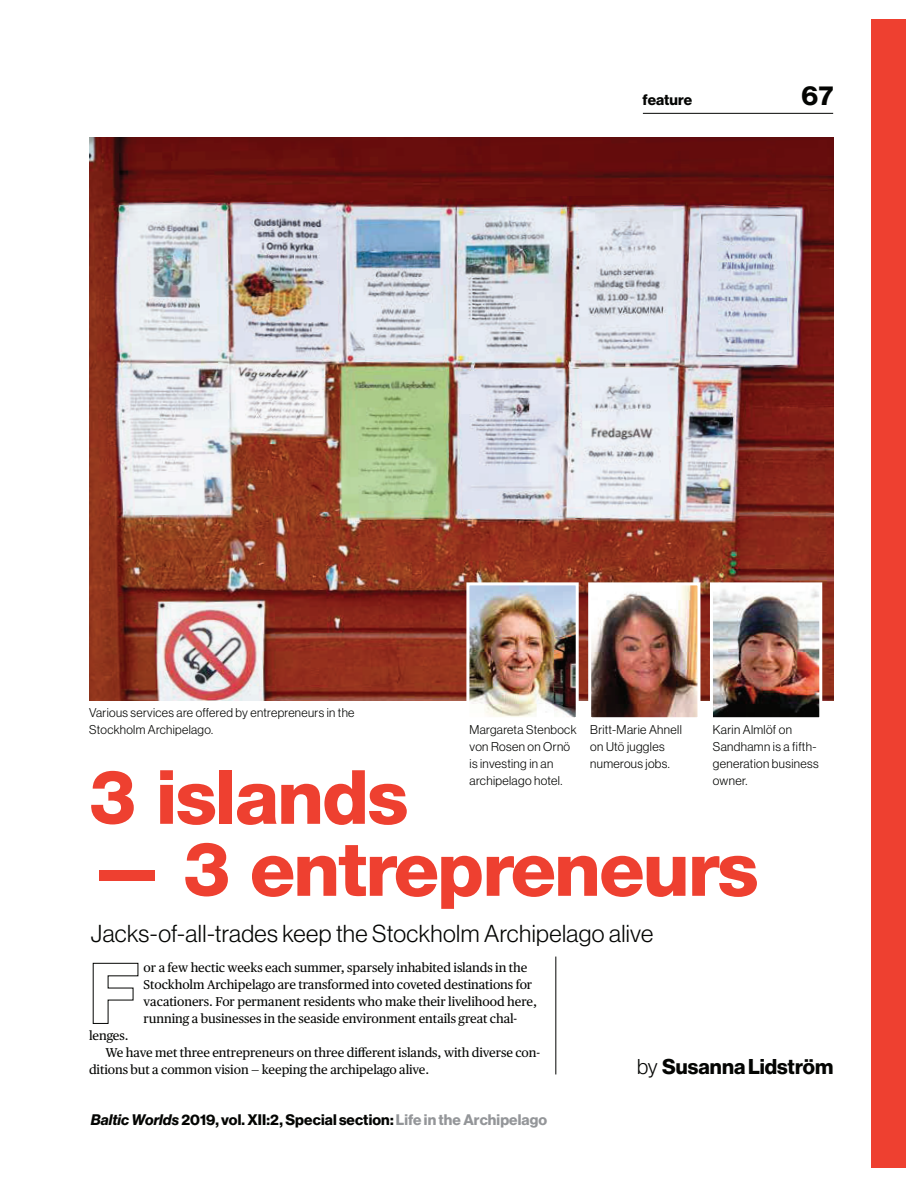
<style>
.page{position:relative;width:918px;height:1188px;background:#fff}
.page>*{position:absolute;margin:0;border:0;box-sizing:border-box;transform-origin:0 0}
.t1{font:800 75px "Helvetica Neue LT Pro";letter-spacing:-.03em;color:#ee4030}
.t2{font:27px "N Haas Grotesk DS Pro 75 Bd";color:#040503}
.t3{font:24px "N Haas Grotesk DS Pro 45 Lt";letter-spacing:.02em;color:#040503}
.t4{font:21px "N Haas Grotesk DS Pro 75 Bd";letter-spacing:.005em;color:#040503}
.t5{font:15px "N Haas Grotesk DS Pro 75 Bd";letter-spacing:.01em;color:#040503}
.t6{font:12.75px/17px "Publico Text";letter-spacing:-.005em;color:#040503}
.t7{font:12.45px/17px "N Haas Grotesk DS Pro 45 Lt";letter-spacing:.025em;color:#040503}
.s1{font-family:"N Haas Grotesk DS Pro 45 Lt"}
.s2{font-family:"N Haas Grotesk DS Pro 76 Bd It"}
.s3{color:#949699}
</style>
<div class="page">
<hr style="left:643px;top:113px;width:190px;height:1px;background:#040503">
<div style="left:871px;top:20px;width:34px;height:1148px;background:#ee4030"></div>
<hr style="left:556px;top:957px;width:1px;height:117px;background:#040503">
<svg style="left:92px;top:963px;width:47px;height:61px"></svg>
<img style="left:89px;top:138px;width:745px;height:562px">
<img style="left:465px;top:581px;width:115px;height:137px">
<img style="left:587px;top:581px;width:115px;height:137px">
<img style="left:708px;top:581px;width:116px;height:137px">
<p class="t5" style="left:643px;top:94px;width:51px">feature</p>
<h2 class="t2" style="left:801px;top:86px;width:34px">67</h2>
<p class="t7" style="left:89px;top:705px;width:267px">Various services are offered by entrepreneurs in the<br>Stockholm Archipelago.</p>
<p class="t7" style="left:470px;top:722px;width:108px">Margareta Stenbock von Rosen on Ornö is investing in an archipelago hotel.</p>
<p class="t7" style="left:590px;top:722px;width:93px">Britt-Marie Ahnell on Utö juggles numerous jobs.</p>
<p class="t7" style="left:713px;top:722px;width:107px">Karin Almlöf on<br>Sandhamn is a fifth&shy;generation business owner.</p>
<h1 class="t1" style="left:89px;top:754px;width:321px">3 islands</h1>
<h1 class="t1" style="left:89px;top:826px;width:671px">— 3 entrepreneurs</h1>
<h3 class="t3" style="left:91px;top:924px;width:564px">Jacks-of-all-trades keep the Stockholm Archipelago alive</h3>
<p class="t6" style="left:144px;top:960px;width:395px">or a few hectic weeks each summer, sparsely inhabited islands in the Stockholm Archipelago are transformed into coveted destinations for vacationers. For permanent residents who make their livelihood here, running a businesses in the seaside environment entails great chal-</p>
<p class="t6" style="left:89px;top:1029px;width:41px">lenges.</p>
<p class="t6" style="left:106px;top:1046px;width:436px">We have met three entrepreneurs on three different islands, with diverse con-</p>
<p class="t6" style="left:89px;top:1063px;width:342px">ditions but a common vision — keeping the archipelago alive.</p>
<h3 class="t4" style="left:637px;top:1059px;width:198px"><span class="s1">by</span> Susanna Lidström</h3>
<p class="t5" style="left:91px;top:1115px;width:458px"><span class="s2">Baltic Worlds</span> 2019, vol. XII:2, Special section: <span class="s3">Life in the Archipelago</span></p>
</div>
